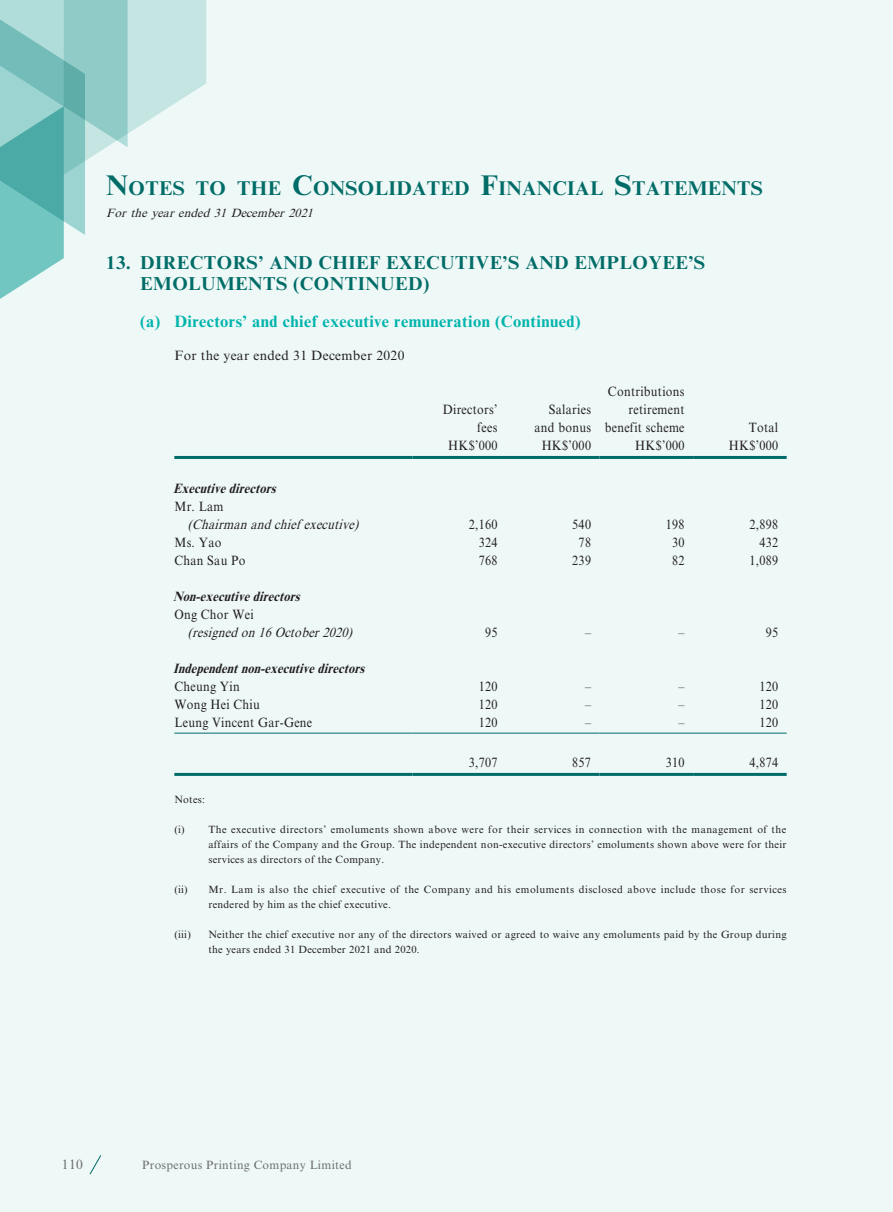
<style>
.page{position:relative;width:893px;height:1212px;background:#eef8f7}
.page>*{position:absolute;margin:0;border:0;box-sizing:border-box;transform-origin:0 0}
.t1{font:700 19.95px "Times New Roman MT Std";letter-spacing:.02em;color:#006c67}
.t2{font:700 18.75px/21px "Times New Roman MT Std";letter-spacing:.025em;color:#006c67}
.t3{font:700 16.5px "Times New Roman MT Std";letter-spacing:.025em;color:#00b4ac}
.t4{font:13.5px/18px "Times New Roman MT Std";letter-spacing:.025em;color:#231f20;text-align:right;scale:.9 1}
.t5{font:italic 700 13.5px "Times New Roman MT Std";color:#231f20;scale:.9 1}
.t6{font:italic 13.5px "Times New Roman MT Std";color:#231f20;scale:.9 1}
.t7{font:13.5px "Times New Roman MT Std";letter-spacing:.025em;color:#231f20}
.t8{font:13.5px "Times New Roman MT Std";color:#6c6d70}
.t9{font:12px "Times New Roman MT Std";letter-spacing:.025em;color:#6c6d70}
.t10{font:italic 12px "Times New Roman MT Std";color:#231f20}
.t11{font:10.5px/15px "Times New Roman MT Std";letter-spacing:.025em;color:#231f20;text-align:justify}
.t12{font:10.5px/15px "Times New Roman MT Std";letter-spacing:.045em;color:#231f20}
.s1{font-size:28.5px}
</style>
<div class="page">
<svg style="left:89px;top:1155px;width:13px;height:20px"></svg>
<svg style="left:0;top:0;width:206px;height:299px"></svg>
<hr style="left:174px;top:456px;width:238px;height:3px;background:#006c67">
<hr style="left:412px;top:456px;width:94px;height:3px;background:#006c67">
<hr style="left:506px;top:456px;width:94px;height:3px;background:#006c67">
<hr style="left:600px;top:456px;width:93px;height:3px;background:#006c67">
<hr style="left:693px;top:456px;width:94px;height:3px;background:#006c67">
<hr style="left:174px;top:733px;width:238px;height:1px;background:#006c67">
<hr style="left:412px;top:733px;width:94px;height:1px;background:#006c67">
<hr style="left:506px;top:733px;width:94px;height:1px;background:#006c67">
<hr style="left:600px;top:733px;width:93px;height:1px;background:#006c67">
<hr style="left:693px;top:733px;width:94px;height:1px;background:#006c67">
<hr style="left:174px;top:773px;width:238px;height:3px;background:#006c67">
<hr style="left:412px;top:773px;width:94px;height:3px;background:#006c67">
<hr style="left:506px;top:773px;width:94px;height:3px;background:#006c67">
<hr style="left:600px;top:773px;width:93px;height:3px;background:#006c67">
<hr style="left:693px;top:773px;width:94px;height:3px;background:#006c67">
<h1 class="t1" style="left:106px;top:176px;width:460px"><span class="s1">N</span>OTES TO THE <span class="s1">C</span>ONSOLIDATED <span class="s1">F</span>INANCIA</h1>
<h1 class="t1" style="left:590px;top:176px;width:174px">L <span class="s1">S</span>TATEMENTS</h1>
<p class="t10" style="left:106px;top:206px;width:212px">For the year ended 31 December 2021</p>
<h2 class="t2" style="left:140px;top:251px;width:566px;text-indent:-34px">13. DIRECTORS’ AND CHIEF EXECUTIVE’S AND EMPLOYEE’S<br>EMOLUMENTS (CONTINUED)</h2>
<h3 class="t3" style="left:140px;top:311px;width:442px">(a) Directors’ and chief executive remuneration (Continued)</h3>
<p class="t7" style="left:174px;top:348px;width:232px">For the year ended 31 December 2020</p>
<p class="t4" style="left:443px;top:401px;width:62px">Directors’ fees</p>
<p class="t4" style="left:534px;top:401px;width:64px">Salaries and bonus</p>
<p class="t4" style="left:605px;top:383px;width:90px">Contributions retirement benefit scheme</p>
<p class="t4" style="left:749px;top:419px;width:34px">Total</p>
<p class="t4" style="left:448px;top:437px;width:56px">HK$’000</p>
<p class="t4" style="left:542px;top:437px;width:56px">HK$’000</p>
<p class="t4" style="left:635px;top:437px;width:56px">HK$’000</p>
<p class="t4" style="left:729px;top:437px;width:56px">HK$’000</p>
<p class="t5" style="left:173px;top:480px;width:120px">Executivedirectors</p>
<p class="t4" style="left:174px;top:497px;width:56px">Mr. Lam</p>
<p class="t6" style="left:188px;top:516px;width:195px">(Chairmanandchief executive)</p>
<p class="t4" style="left:469px;top:515px;width:34px">2,160</p>
<p class="t4" style="left:572px;top:515px;width:22px">540</p>
<p class="t4" style="left:666px;top:515px;width:22px">198</p>
<p class="t4" style="left:749px;top:515px;width:34px">2,898</p>
<p class="t4" style="left:174px;top:533px;width:54px">Ms. Yao</p>
<p class="t4" style="left:479px;top:533px;width:22px">324</p>
<p class="t4" style="left:579px;top:533px;width:15px">78</p>
<p class="t4" style="left:672px;top:533px;width:15px">30</p>
<p class="t4" style="left:759px;top:533px;width:22px">432</p>
<p class="t4" style="left:174px;top:551px;width:81px">Chan Sau Po</p>
<p class="t4" style="left:479px;top:551px;width:22px">768</p>
<p class="t4" style="left:572px;top:551px;width:22px">239</p>
<p class="t4" style="left:672px;top:551px;width:15px">82</p>
<p class="t4" style="left:749px;top:551px;width:34px">1,089</p>
<p class="t5" style="left:173px;top:588px;width:147px">Non-executivedirectors</p>
<p class="t4" style="left:174px;top:605px;width:90px">Ong Chor Wei</p>
<p class="t6" style="left:188px;top:624px;width:189px">(resignedon16October2020)</p>
<p class="t4" style="left:485px;top:623px;width:15px">95</p>
<p class="t4" style="left:585px;top:623px;width:8px">–</p>
<p class="t4" style="left:678px;top:623px;width:8px">–</p>
<p class="t4" style="left:766px;top:623px;width:15px">95</p>
<p class="t5" style="left:173px;top:660px;width:219px">Independentnon-executivedirectors</p>
<p class="t4" style="left:174px;top:677px;width:74px">Cheung Yin</p>
<p class="t4" style="left:479px;top:677px;width:22px">120</p>
<p class="t4" style="left:585px;top:677px;width:8px">–</p>
<p class="t4" style="left:678px;top:677px;width:8px">–</p>
<p class="t4" style="left:759px;top:677px;width:22px">120</p>
<p class="t4" style="left:174px;top:695px;width:97px">Wong Hei Chiu</p>
<p class="t4" style="left:479px;top:695px;width:22px">120</p>
<p class="t4" style="left:585px;top:695px;width:8px">–</p>
<p class="t4" style="left:678px;top:695px;width:8px">–</p>
<p class="t4" style="left:759px;top:695px;width:22px">120</p>
<p class="t4" style="left:174px;top:713px;width:155px">Leung Vincent Gar-Gene</p>
<p class="t4" style="left:479px;top:713px;width:22px">120</p>
<p class="t4" style="left:585px;top:713px;width:8px">–</p>
<p class="t4" style="left:678px;top:713px;width:8px">–</p>
<p class="t4" style="left:759px;top:713px;width:22px">120</p>
<p class="t4" style="left:469px;top:754px;width:34px">3,707</p>
<p class="t4" style="left:572px;top:754px;width:22px">857</p>
<p class="t4" style="left:666px;top:754px;width:22px">310</p>
<p class="t4" style="left:749px;top:754px;width:34px">4,874</p>
<p class="t11" style="left:174px;top:791px;width:32px">Notes:</p>
<p class="t11" style="left:208px;top:821px;width:580px;text-indent:-34px">(i) The executive directors’ emoluments shown above were for their services in connection with the management of the affairs of the Company and the Group. The independent non-executive directors’ emoluments shown above were for their services as directors of the Company.</p>
<p class="t12" style="left:208px;top:881px;width:580px;text-indent:-34px">(ii) Mr. Lam is also the chief executive of the Company and his emoluments disclosed above include those for services rendered by him as the chief executive.</p>
<p class="t11" style="left:174px;top:926px;width:18px">(iii)</p>
<p class="t11" style="left:208px;top:926px;width:580px">Neither the chief executive nor any of the directors waived or agreed to waive any emoluments paid by the Group during the years ended 31 December 2021 and 2020.</p>
<p class="t8" style="left:62px;top:1157px;width:22px">110</p>
<p class="t9" style="left:142px;top:1158px;width:211px">Prosperous Printing Company Limited</p>
</div>
